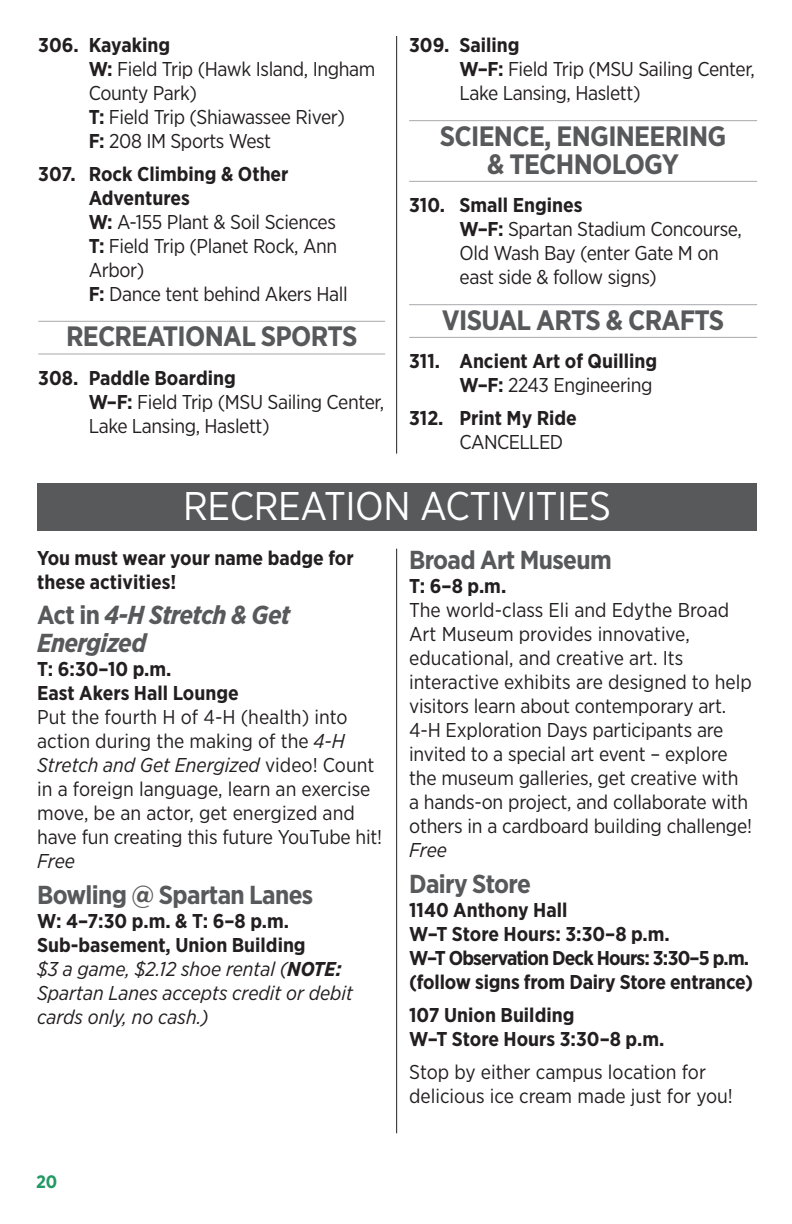
<style>
.page{position:relative;width:792px;height:1224px;background:#fff}
.page>*{position:absolute;margin:0;border:0;box-sizing:border-box;transform-origin:0 0}
.Headline{font:40px "Gotham Narrow";letter-spacing:-.01em;color:#fff}
.Subhead_1_Sessions{font:700 28px/28px "Gotham Narrow";letter-spacing:-.025em;color:#58595b;text-align:center}
.Subhead_1_Intro{font:700 26px "Gotham Narrow";letter-spacing:-.025em;color:#58595b}
.Subhead_1_Intro-2{font:italic 700 26px/28px "Gotham Narrow";letter-spacing:-.025em;color:#58595b}
.EXD_AG_Body_no_sp_af{font:20px/24px "Gotham Narrow";letter-spacing:-.01em;color:#231f20}
.EXD_AG_Session_Desc{font:20px/24px "Gotham Narrow";letter-spacing:-.02em;color:#231f20}
.EXD_AG_Body_no_sp_af-2{font:700 20px/24px "Gotham Narrow";color:#231f20}
.EXD_AG_Session_Title{font:700 20px/24px "Gotham Narrow";color:#231f20}
.EXD_AG_Body_text{font:italic 20px/24px "Gotham Narrow";color:#231f20}
.EXD_AG_Body_text-2{font:700 20px/24px "Gotham Narrow";color:#231f20}
.t1{font:700 18px "Gotham Narrow";color:#239963}
.s1{font-weight:700}
.s2{font-style:normal}
.s3{font-style:italic}
</style>
<div class="page">
<hr style="left:38px;top:321px;width:347px;height:1px;background:#a7a9ac">
<hr style="left:38px;top:353px;width:347px;height:1px;background:#a7a9ac">
<hr style="left:409px;top:120px;width:348px;height:1px;background:#a7a9ac">
<hr style="left:409px;top:181px;width:348px;height:1px;background:#a7a9ac">
<hr style="left:409px;top:304px;width:348px;height:1px;background:#a7a9ac">
<hr style="left:409px;top:337px;width:348px;height:1px;background:#a7a9ac">
<div style="left:37px;top:483px;width:720px;height:48px;background:#58595b"></div>
<hr style="left:396px;top:36px;width:1px;height:418px;background:#231f20">
<hr style="left:396px;top:549px;width:1px;height:584px;background:#231f20">
<p class="EXD_AG_Session_Title" style="left:38px;top:33px;width:133px">306. Kayaking</p>
<p class="EXD_AG_Session_Desc" style="left:89px;top:57px;width:288px"><span class="s1">W:</span> Field Trip (Hawk Island, Ingham<br>County Park)<br><span class="s1">T:</span> Field Trip (Shiawassee River)<br><span class="s1">F:</span> 208 IM Sports West</p>
<p class="EXD_AG_Session_Title" style="left:89px;top:161px;width:201px;text-indent:-50px">307. Rock Climbing &amp; Other<br>Adventures</p>
<p class="EXD_AG_Session_Desc" style="left:89px;top:209px;width:260px"><span class="s1">W:</span> A-155 Plant &amp; Soil Sciences<br><span class="s1">T:</span> Field Trip (Planet Rock, Ann<br>Arbor)<br><span class="s1">F:</span> Dance tent behind Akers Hall</p>
<p class="Subhead_1_Sessions" style="left:66px;top:322px;width:293px">RECREATIONAL SPORTS</p>
<p class="EXD_AG_Session_Title" style="left:38px;top:365px;width:199px">308. Paddle Boarding</p>
<p class="EXD_AG_Session_Desc" style="left:89px;top:389px;width:297px"><span class="s1">W–F:</span> Field Trip (MSU Sailing Center,<br>Lake Lansing, Haslett)</p>
<p class="EXD_AG_Session_Title" style="left:409px;top:33px;width:112px">309. Sailing</p>
<p class="EXD_AG_Session_Desc" style="left:460px;top:57px;width:297px"><span class="s1">W–F:</span> Field Trip (MSU Sailing Center,<br>Lake Lansing, Haslett)</p>
<p class="Subhead_1_Sessions" style="left:440px;top:122px;width:288px">SCIENCE, ENGINEERING &amp; TECHNOLOGY</p>
<p class="EXD_AG_Session_Title" style="left:409px;top:193px;width:175px">310. Small Engines</p>
<p class="EXD_AG_Session_Desc" style="left:460px;top:217px;width:284px"><span class="s1">W–F:</span> Spartan Stadium Concourse,<br>Old Wash Bay (enter Gate M on east side &amp; follow signs)</p>
<p class="Subhead_1_Sessions" style="left:442px;top:306px;width:284px">VISUAL ARTS &amp; CRAFTS</p>
<p class="EXD_AG_Session_Title" style="left:409px;top:349px;width:249px">311. Ancient Art of Quilling</p>
<p class="EXD_AG_Session_Desc" style="left:460px;top:373px;width:195px"><span class="s1">W–F:</span> 2243 Engineering</p>
<p class="EXD_AG_Session_Title" style="left:409px;top:406px;width:169px">312. Print My Ride</p>
<p class="EXD_AG_Session_Desc" style="left:460px;top:429px;width:105px">CANCELLED</p>
<p class="Headline" style="left:183px;top:481px;width:430px">RECREATION ACTIVITIES</p>
<p class="EXD_AG_Body_text-2" style="left:37px;top:545px;width:318px">You must wear your name badge for these activities!</p>
<p class="Subhead_1_Intro-2" style="left:37px;top:601px;width:255px"><span class="s2">Act in</span> 4-H Stretch &amp; Get<br>Energized</p>
<p class="EXD_AG_Body_no_sp_af-2" style="left:37px;top:657px;width:136px">T: 6:30–10 p.m.</p>
<p class="EXD_AG_Body_no_sp_af-2" style="left:37px;top:681px;width:203px">East Akers Hall Lounge</p>
<p class="EXD_AG_Body_no_sp_af" style="left:37px;top:705px;width:347px">Put the fourth H of 4-H (health) into action during the making of the <span class="s3">4-H Stretch and Get Energized</span> video! Count in a foreign language, learn an exercise move, be an actor, get energized and have fun creating this future YouTube hit!</p>
<p class="EXD_AG_Body_text" style="left:37px;top:849px;width:39px">Free</p>
<p class="Subhead_1_Intro" style="left:37px;top:878px;width:278px">Bowling @ Spartan Lanes</p>
<p class="EXD_AG_Body_no_sp_af-2" style="left:37px;top:909px;width:270px">W: 4–7:30 p.m. &amp; T: 6–8 p.m.<br>Sub-basement, Union Building</p>
<p class="EXD_AG_Body_text" style="left:37px;top:956px;width:317px">$3 a game, $2.12 shoe rental (<span class="s1">NOTE:<br></span>Spartan Lanes accepts credit or debit cards only, no cash.)</p>
<p class="Subhead_1_Intro" style="left:409px;top:544px;width:204px">Broad Art Museum</p>
<p class="EXD_AG_Body_no_sp_af-2" style="left:409px;top:574px;width:99px">T: 6–8 p.m.</p>
<p class="EXD_AG_Body_no_sp_af" style="left:409px;top:598px;width:345px">The world-class Eli and Edythe Broad Art Museum provides innovative, educational, and creative art. Its interactive exhibits are designed to help visitors learn about contemporary art.<br>4-H Exploration Days participants are invited to a special art event – explore the museum galleries, get creative with a hands-on project, and collaborate with others in a cardboard building challenge!</p>
<p class="EXD_AG_Body_text" style="left:409px;top:838px;width:39px">Free</p>
<p class="Subhead_1_Intro" style="left:409px;top:867px;width:123px">Dairy Store</p>
<p class="EXD_AG_Body_no_sp_af-2" style="left:409px;top:898px;width:160px">1140 Anthony Hall</p>
<p class="EXD_AG_Body_no_sp_af-2" style="left:409px;top:922px;width:346px">W–T Store Hours: 3:30–8 p.m.<br>W–T Observation Deck Hours: 3:30–5 p.m. (follow signs from Dairy Store entrance)</p>
<p class="EXD_AG_Body_no_sp_af-2" style="left:409px;top:1003px;width:257px">107 Union Building<br>W–T Store Hours 3:30–8 p.m.</p>
<p class="EXD_AG_Body_no_sp_af" style="left:409px;top:1060px;width:325px">Stop by either campus location for delicious ice cream made just for you!</p>
<p class="t1" style="left:36px;top:1170px;width:23px">20</p>
</div>
